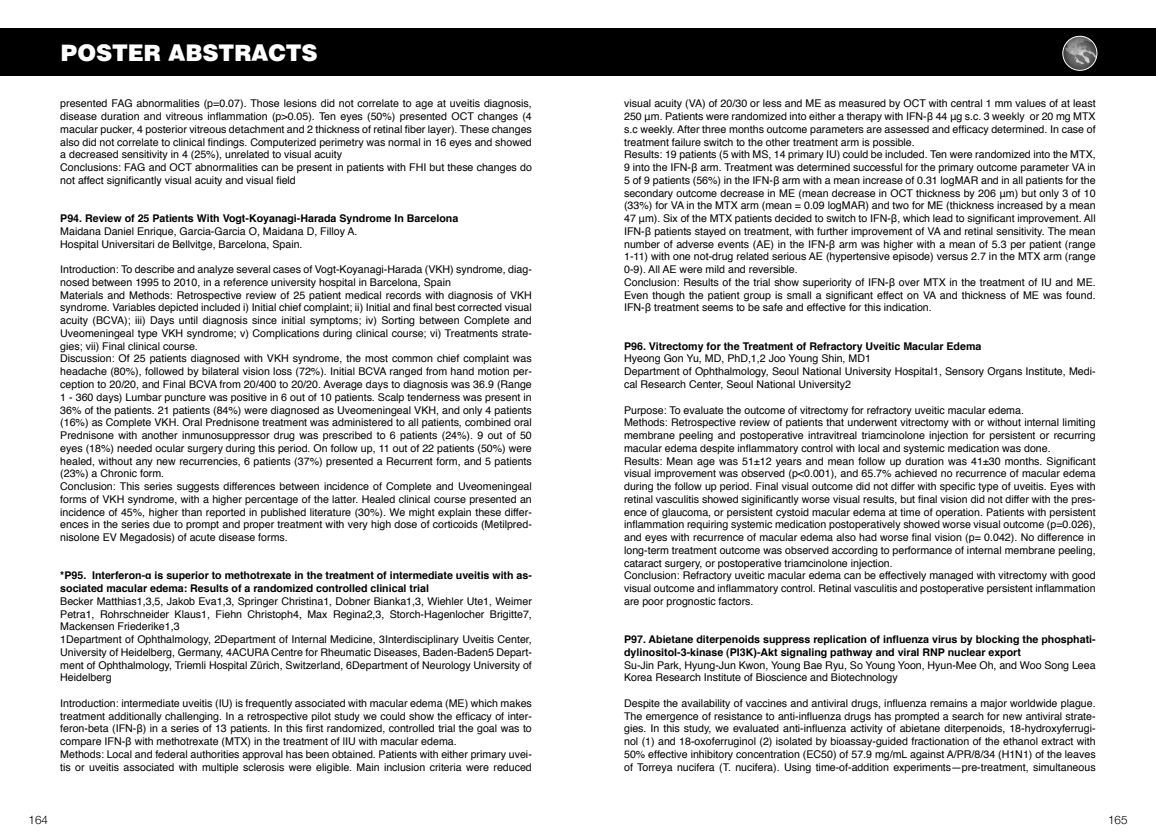
<style>
.page{position:relative;width:1156px;height:840px;background:#fff}
.page>*{position:absolute;margin:0;border:0;box-sizing:border-box;transform-origin:0 0}
.t1{font:22.5px "Mg Helvetica Extra";color:#fff}
.t2{font:300 12.5px "CF Helvetica";color:#000}
.t3{font:10.62px/12.8px "Helvetica";color:#000}
.t4{font:700 10.62px/12.8px "Helvetica";color:#000}
</style>
<div class="page">
<div style="left:0;top:28px;width:578px;height:48px;background:#000"></div>
<div style="left:578px;top:28px;width:577px;height:48px;background:#000"></div>
<img style="left:1062px;top:36px;width:34px;height:34px;border-radius:17px">
<div style="left:1062px;top:36px;width:34px;height:35px;border:1px solid #fff;border-radius:50%"></div>
<h1 class="t1" style="left:61px;top:39px;width:258px">POSTER ABSTRACTS</h1>
<p class="t3" style="left:60px;top:98px;width:473px">presented FAG abnormalities (p=0.07). Those lesions did not correlate to age at uveitis diagnosis, disease duration and vitreous inflammation (p&gt;0.05). Ten eyes (50%) presented OCT changes (4 macular pucker, 4 posterior vitreous detachment and 2 thickness of retinal fiber layer). These changes also did not correlate to clinical findings. Computerized perimetry was normal in 16 eyes and showed a decreased sensitivity in 4 (25%), unrelated to visual acuity<br>Conclusions: FAG and OCT abnormalities can be present in patients with FHI but these changes do not affect significantly visual acuity and visual field</p>
<p class="t4" style="left:60px;top:212px;width:399px">P94. Review of 25 Patients With Vogt-Koyanagi-Harada Syndrome In Barcelona</p>
<p class="t3" style="left:60px;top:225px;width:299px">Maidana Daniel Enrique, Garcia-Garcia O, Maidana D, Filloy A.<br>Hospital Universitari de Bellvitge, Barcelona, Spain.</p>
<p class="t3" style="left:60px;top:263px;width:473px">Introduction: To describe and analyze several cases of Vogt-Koyanagi-Harada (VKH) syndrome, diag&shy;nosed between 1995 to 2010, in a reference university hospital in Barcelona, Spain<br>Materials and Methods: Retrospective review of 25 patient medical records with diagnosis of VKH syndrome. Variables depicted included i) Initial chief complaint; ii) Initial and final best corrected visual acuity (BCVA); iii) Days until diagnosis since initial symptoms; iv) Sorting between Complete and Uveomeningeal type VKH syndrome; v) Complications during clinical course; vi) Treatments strate&shy;gies; vii) Final clinical course.<br>Discussion: Of 25 patients diagnosed with VKH syndrome, the most common chief complaint was headache (80%), followed by bilateral vision loss (72%). Initial BCVA ranged from hand motion per&shy;ception to 20/20, and Final BCVA from 20/400 to 20/20. Average days to diagnosis was 36.9 (Range 1 - 360 days) Lumbar puncture was positive in 6 out of 10 patients. Scalp tenderness was present in 36% of the patients. 21 patients (84%) were diagnosed as Uveomeningeal VKH, and only 4 patients (16%) as Complete VKH. Oral Prednisone treatment was administered to all patients, combined oral Prednisone with another inmunosuppressor drug was prescribed to 6 patients (24%). 9 out of 50 eyes (18%) needed ocular surgery during this period. On follow up, 11 out of 22 patients (50%) were healed, without any new recurrencies, 6 patients (37%) presented a Recurrent form, and 5 patients (23%) a Chronic form.<br>Conclusion: This series suggests differences between incidence of Complete and Uveomeningeal forms of VKH syndrome, with a higher percentage of the latter. Healed clinical course presented an incidence of 45%, higher than reported in published literature (30%). We might explain these differ&shy;ences in the series due to prompt and proper treatment with very high dose of corticoids (Metilpred&shy;nisolone EV Megadosis) of acute disease forms.</p>
<p class="t4" style="left:60px;top:569px;width:473px">*P95. Interferon-α is superior to methotrexate in the treatment of intermediate uveitis with as&shy;sociated macular edema: Results of a randomized controlled clinical trial</p>
<p class="t3" style="left:60px;top:595px;width:473px">Becker Matthias1,3,5, Jakob Eva1,3, Springer Christina1, Dobner Bianka1,3, Wiehler Ute1, Weimer Petra1, Rohrschneider Klaus1, Fiehn Christoph4, Max Regina2,3, Storch-Hagenlocher Brigitte7, Mackensen Friederike1,3<br>1Department of Ophthalmology, 2Department of Internal Medicine, 3Interdisciplinary Uveitis Center, University of Heidelberg, Germany, 4ACURA Centre for Rheumatic Diseases, Baden-Baden5 Depart&shy;ment of Ophthalmology, Triemli Hospital Zürich, Switzerland, 6Department of Neurology University of Heidelberg</p>
<p class="t3" style="left:60px;top:697px;width:473px">Introduction: intermediate uveitis (IU) is frequently associated with macular edema (ME) which makes treatment additionally challenging. In a retrospective pilot study we could show the efficacy of inter&shy;feron-beta (IFN-β) in a series of 13 patients. In this first randomized, controlled trial the goal was to compare IFN-β with methotrexate (MTX) in the treatment of lIU with macular edema.<br>Methods: Local and federal authorities approval has been obtained. Patients with either primary uvei&shy;tis or uveitis associated with multiple sclerosis were eligible. Main inclusion criteria were reduced</p>
<p class="t2" style="left:29px;top:812px;width:21px">164</p>
<p class="t3" style="left:624px;top:98px;width:473px">visual acuity (VA) of 20/30 or less and ME as measured by OCT with central 1 mm values of at least 250 μm. Patients were randomized into either a therapy with IFN-β 44 μg s.c. 3 weekly or 20 mg MTX s.c weekly. After three months outcome parameters are assessed and efficacy determined. In case of treatment failure switch to the other treatment arm is possible.<br>Results: 19 patients (5 with MS, 14 primary IU) could be included. Ten were randomized into the MTX, 9 into the IFN-β arm. Treatment was determined successful for the primary outcome parameter VA in 5 of 9 patients (56%) in the IFN-β arm with a mean increase of 0.31 logMAR and in all patients for the secondary outcome decrease in ME (mean decrease in OCT thickness by 206 μm) but only 3 of 10 (33%) for VA in the MTX arm (mean = 0.09 logMAR) and two for ME (thickness increased by a mean 47 μm). Six of the MTX patients decided to switch to IFN-β, which lead to significant improvement. All IFN-β patients stayed on treatment, with further improvement of VA and retinal sensitivity. The mean number of adverse events (AE) in the IFN-β arm was higher with a mean of 5.3 per patient (range 1-11) with one not-drug related serious AE (hypertensive episode) versus 2.7 in the MTX arm (range 0-9). All AE were mild and reversible.<br>Conclusion: Results of the trial show superiority of IFN-β over MTX in the treatment of IU and ME.<br>Even though the patient group is small a significant effect on VA and thickness of ME was found.<br>IFN-β treatment seems to be safe and effective for this indication.</p>
<p class="t4" style="left:624px;top:340px;width:359px">P96. Vitrectomy for the Treatment of Refractory Uveitic Macular Edema</p>
<p class="t3" style="left:624px;top:353px;width:473px">Hyeong Gon Yu, MD, PhD,1,2 Joo Young Shin, MD1<br>Department of Ophthalmology, Seoul National University Hospital1, Sensory Organs Institute, Medi&shy;cal Research Center, Seoul National University2</p>
<p class="t3" style="left:624px;top:404px;width:473px">Purpose: To evaluate the outcome of vitrectomy for refractory uveitic macular edema.<br>Methods: Retrospective review of patients that underwent vitrectomy with or without internal limiting membrane peeling and postoperative intravitreal triamcinolone injection for persistent or recurring macular edema despite inflammatory control with local and systemic medication was done.<br>Results: Mean age was 51±12 years and mean follow up duration was 41±30 months. Significant visual improvement was observed (p&lt;0.001), and 65.7% achieved no recurrence of macular edema during the follow up period. Final visual outcome did not differ with specific type of uveitis. Eyes with retinal vasculitis showed siginificantly worse visual results, but final vision did not differ with the pres&shy;ence of glaucoma, or persistent cystoid macular edema at time of operation. Patients with persistent inflammation requiring systemic medication postoperatively showed worse visual outcome (p=0.026), and eyes with recurrence of macular edema also had worse final vision (p= 0.042). No difference in long-term treatment outcome was observed according to performance of internal membrane peeling, cataract surgery, or postoperative triamcinolone injection.<br>Conclusion: Refractory uveitic macular edema can be effectively managed with vitrectomy with good visual outcome and inflammatory control. Retinal vasculitis and postoperative persistent inflammation are poor prognostic factors.</p>
<p class="t4" style="left:624px;top:633px;width:473px">P97. Abietane diterpenoids suppress replication of influenza virus by blocking the phosphati&shy;dylinositol-3-kinase (PI3K)-Akt signaling pathway and viral RNP nuclear export</p>
<p class="t3" style="left:624px;top:659px;width:473px">Su-Jin Park, Hyung-Jun Kwon, Young Bae Ryu, So Young Yoon, Hyun-Mee Oh, and Woo Song Leea<br>Korea Research Institute of Bioscience and Biotechnology</p>
<p class="t3" style="left:624px;top:697px;width:473px;text-align:justify">Despite the availability of vaccines and antiviral drugs, influenza remains a major worldwide plague.<br>The emergence of resistance to anti-influenza drugs has prompted a search for new antiviral strate&shy;gies. In this study, we evaluated anti-influenza activity of abietane diterpenoids, 18-hydroxyferrugi&shy;nol (1) and 18-oxoferruginol (2) isolated by bioassay-guided fractionation of the ethanol extract with 50% effective inhibitory concentration (EC50) of 57.9 mg/mL against A/PR/8/34 (H1N1) of the leaves of Torreya nucifera (T. nucifera). Using time-of-addition experiments—pre-treatment, simultaneous</p>
<p class="t2" style="left:1107px;top:812px;width:21px">165</p>
</div>
